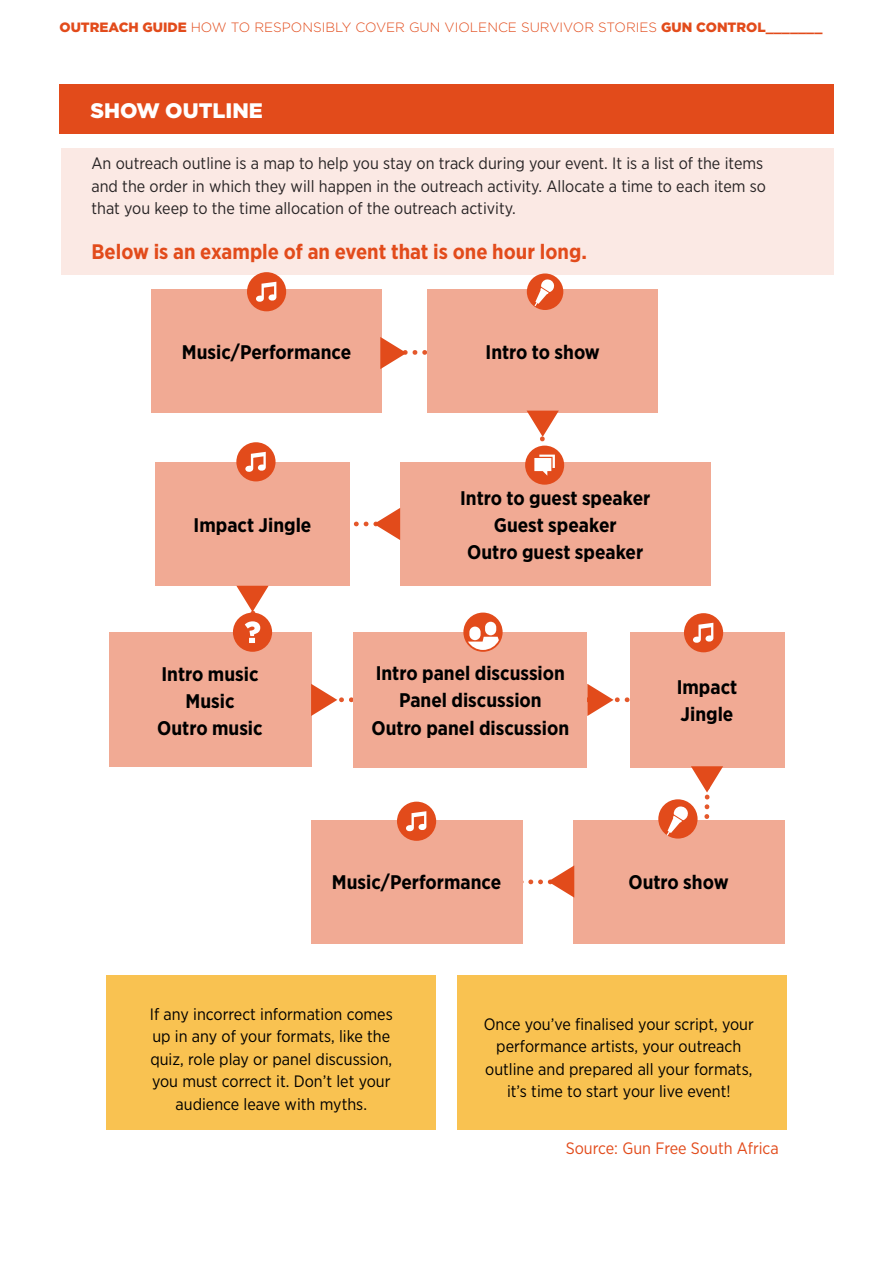
<style>
.page{position:relative;width:893px;height:1263px;background:#fff}
.page>*{position:absolute;margin:0;border:0;box-sizing:border-box;transform-origin:0 0}
.t1{font:700 21px "Gotham Narrow";color:#e24b1b}
.t2{font:900 21px "Gotham";color:#fff}
.t3{font:700 19.65px/27.2px "Gotham Narrow";color:#000;text-align:center}
.t4{font:16.5px/22.5px "Gotham Narrow";color:#000;text-align:center}
.t5{font:16.5px/22.5px "Gotham Narrow";color:#282425}
.t6{font:16.5px "Gotham Narrow";color:#e24b1b}
.t7{font:300 13.5px "Gotham";color:#e24b1b}
.s1{font-weight:900}
</style>
<div class="page">
<div style="left:61px;top:148px;width:772px;height:126px;background:#fbe9e4"></div>
<div style="left:59px;top:84px;width:774px;height:50px;background:#e24b1b"></div>
<div style="left:106px;top:975px;width:330px;height:154px;background:#f9c251"></div>
<div style="left:457px;top:975px;width:330px;height:154px;background:#f9c251"></div>
<div style="left:151px;top:289px;width:231px;height:123px;background:#f1aa94"></div>
<div style="left:427px;top:289px;width:231px;height:123px;background:#f1aa94"></div>
<div style="left:155px;top:463px;width:195px;height:123px;background:#f1aa94"></div>
<div style="left:630px;top:632px;width:154px;height:135px;background:#f1aa94"></div>
<div style="left:109px;top:633px;width:202px;height:134px;background:#f1aa94"></div>
<div style="left:247px;top:272px;width:39px;height:39px;background:#e24b1b;border-radius:50%"></div>
<svg style="left:256px;top:282px;width:20px;height:20px"></svg>
<div style="left:311px;top:820px;width:211px;height:123px;background:#f1aa94"></div>
<div style="left:573px;top:820px;width:211px;height:123px;background:#f1aa94"></div>
<div style="left:527px;top:273px;width:36px;height:37px;background:#e24b1b;border-radius:50%"></div>
<svg style="left:534px;top:279px;width:20px;height:27px"></svg>
<svg style="left:229px;top:337px;width:494px;height:561px"></svg>
<p class="t7" style="left:60px;top:19px;width:764px"><span class="s1">OUTREACH GUIDE</span> HOW TO RESPONSIBLY COVER GUN VIOLENCE SURVIVOR STORIES <span class="s1">GUN CONTROL_______</span></p>
<p class="t2" style="left:90px;top:96px;width:174px">SHOW OUTLINE</p>
<p class="t5" style="left:91px;top:152px;width:676px">An outreach outline is a map to help you stay on track during your event. It is a list of the items and the order in which they will happen in the outreach activity. Allocate a time to each item so that you keep to the time allocation of the outreach activity.</p>
<p class="t1" style="left:91px;top:238px;width:497px">Below is an example of an event that is one hour long.</p>
<p class="t3" style="left:182px;top:338px;width:171px">Music/Performance</p>
<p class="t3" style="left:486px;top:338px;width:116px">Intro to show</p>
<p class="t3" style="left:194px;top:512px;width:119px">Impact Jingle</p>
<p class="t3" style="left:157px;top:660px;width:107px">Intro music<br>Music<br>Outro music</p>
<p class="t3" style="left:460px;top:484px;width:192px">Intro to guest speaker<br>Guest speaker<br>Outro guest speaker</p>
<p class="t3" style="left:371px;top:659px;width:199px">Intro panel discussion<br>Panel discussion<br>Outro panel discussion</p>
<p class="t3" style="left:677px;top:673px;width:62px;text-align:left">Impact<br>Jingle</p>
<p class="t3" style="left:332px;top:869px;width:171px">Music/Performance</p>
<p class="t3" style="left:628px;top:869px;width:102px">Outro show</p>
<p class="t4" style="left:150px;top:1002px;width:244px">If any incorrect information comes up in any of your formats, like the quiz, role play or panel discussion, you must correct it. Don’t let your audience leave with myths.</p>
<p class="t4" style="left:484px;top:1012px;width:272px">Once you’ve finalised your script, your performance artists, your outreach outline and prepared all your formats, it’s time to start your live event!</p>
<p class="t6" style="left:566px;top:1138px;width:215px">Source: Gun Free South Africa</p>
</div>
